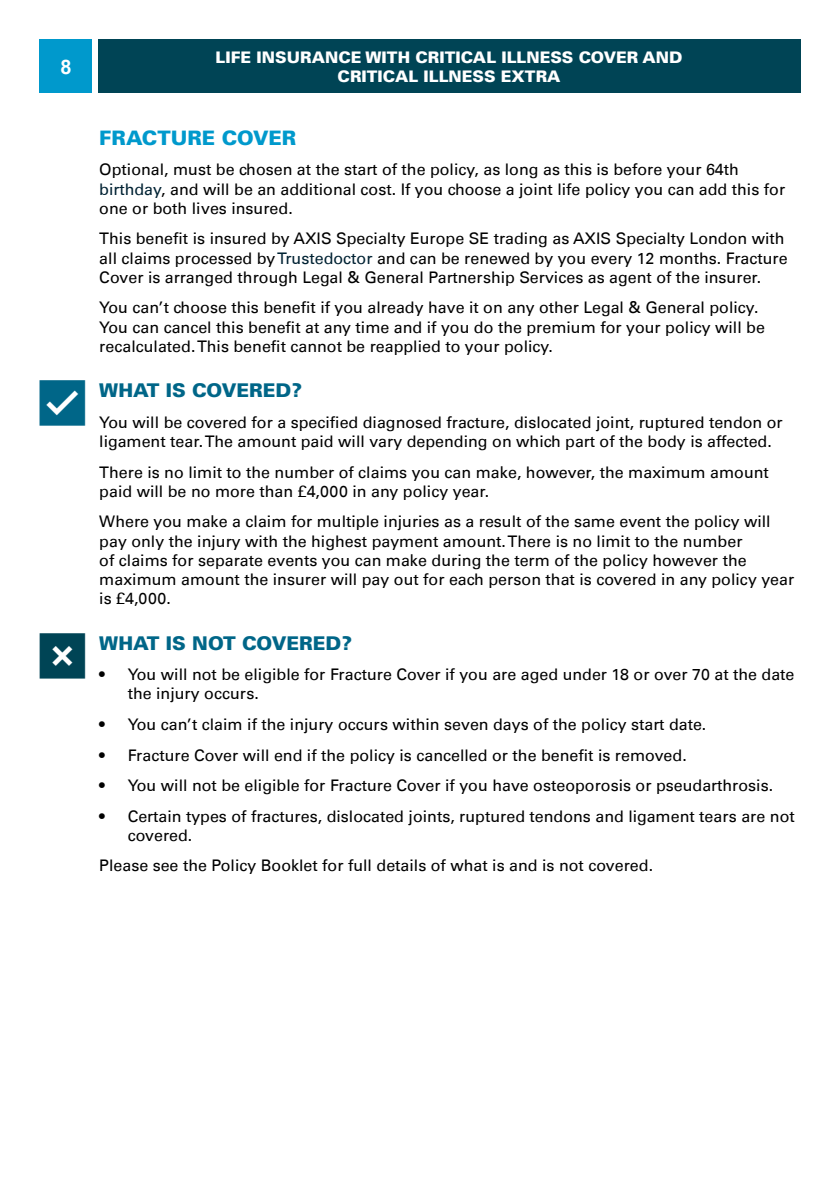
<style>
.page{position:relative;width:840px;height:1191px;background:#fff}
.page>*{position:absolute;margin:0;border:0;box-sizing:border-box;transform-origin:0 0}
.t1{font:900 20px "Univers LT";color:#09c}
.t2{font:700 20px "Arial";color:#fff}
.t3{font:900 19px "Univers LT";color:#068}
.Body_text_P{font:16px/19.2px "Univers LT";color:#000}
.t4{font:900 16px/19.2px "Univers LT";color:#fff;text-align:center}
.s1{color:#023}
</style>
<div class="page">
<div style="left:98px;top:40px;width:701px;height:53px;background:#045"></div>
<div style="left:40px;top:40px;width:52px;height:53px;background:#09c"></div>
<p class="t2" style="left:60px;top:52px;width:13px">8</p>
<p class="t4" style="left:215px;top:47px;width:468px">LIFE INSURANCE WITH CRITICAL ILLNESS COVER AND<br>CRITICAL ILLNESS EXTRA</p>
<h3 class="t1" style="left:99px;top:125px;width:198px">FRACTURE COVER</h3>
<p class="Body_text_P" style="left:99px;top:160px;width:687px">Optional, must be chosen at the start of the policy, as long as this is before your 64th <span class="s1">birthday</span>, and will be an additional cost. If you choose a joint life policy you can add this for one or both lives insured.</p>
<p class="Body_text_P" style="left:99px;top:229px;width:689px">This benefit is insured by AXIS Specialty Europe SE trading as AXIS Specialty London with all claims processed by <span class="s1">Trustedoctor</span> and can be renewed by you every 12 months. Fracture<br>Cover is arranged through Legal &amp; General Partnership Services as agent of the insurer.</p>
<p class="Body_text_P" style="left:99px;top:298px;width:666px">You can’t choose this benefit if you already have it on any other Legal &amp; General policy.<br>You can cancel this benefit at any time and if you do the premium for your policy will be recalculated. This benefit cannot be reapplied to your policy.</p>
<h4 class="t3" style="left:99px;top:378px;width:204px">WHAT IS COVERED?</h4>
<p class="Body_text_P" style="left:99px;top:412px;width:684px">You will be covered for a specified diagnosed fracture, dislocated joint, ruptured tendon or ligament tear. The amount paid will vary depending on which part of the body is affected.</p>
<p class="Body_text_P" style="left:99px;top:462px;width:670px">There is no limit to the number of claims you can make, however, the maximum amount paid will be no more than £4,000 in any policy year.</p>
<p class="Body_text_P" style="left:99px;top:512px;width:696px">Where you make a claim for multiple injuries as a result of the same event the policy will pay only the injury with the highest payment amount. There is no limit to the number<br>of claims for separate events you can make during the term of the policy however the maximum amount the insurer will pay out for each person that is covered in any policy year is £4,000.</p>
<h4 class="t3" style="left:99px;top:631px;width:254px">WHAT IS NOT COVERED?</h4>
<p class="Body_text_P" style="left:128px;top:665px;width:668px;text-indent:-28px">• You will not be eligible for Fracture Cover if you are aged under 18 or over 70 at the date the injury occurs.</p>
<p class="Body_text_P" style="left:99px;top:715px;width:608px">• You can’t claim if the injury occurs within seven days of the policy start date.</p>
<p class="Body_text_P" style="left:99px;top:745px;width:588px">• Fracture Cover will end if the policy is cancelled or the benefit is removed.</p>
<p class="Body_text_P" style="left:99px;top:776px;width:675px">• You will not be eligible for Fracture Cover if you have osteoporosis or pseudarthrosis.</p>
<p class="Body_text_P" style="left:128px;top:806px;width:668px;text-indent:-28px">• Certain types of fractures, dislocated joints, ruptured tendons and ligament tears are not covered.</p>
<p class="Body_text_P" style="left:99px;top:856px;width:555px">Please see the Policy Booklet for full details of what is and is not covered.</p>
</div>
